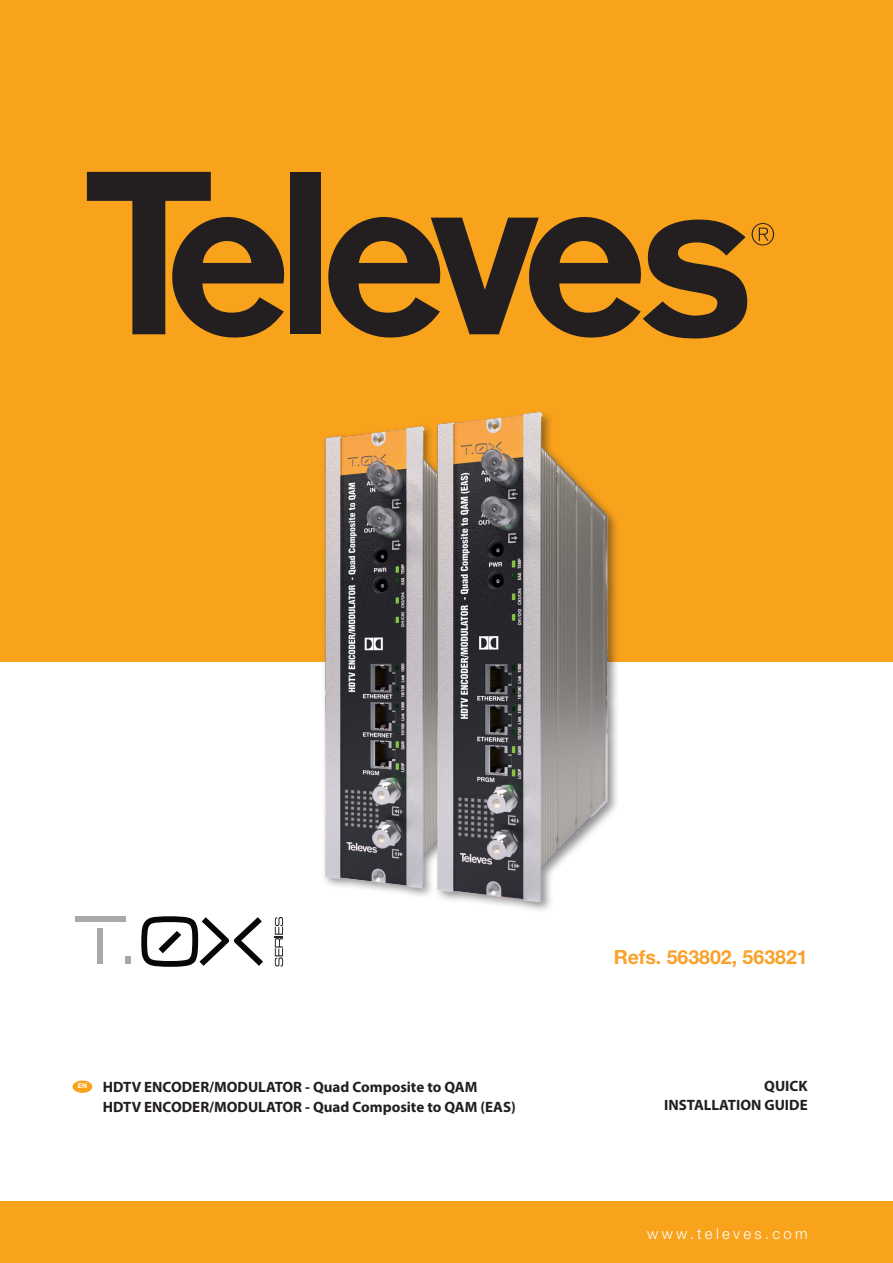
<style>
.page{position:relative;width:893px;height:1263px;background:#fff}
.page>*{position:absolute;margin:0;border:0;box-sizing:border-box;transform-origin:0 0}
.t1{font:700 19.5px "Helvetica Neue LT Std";color:#f9a128}
.t2{font:700 15px/19.5px "Myriad Pro";color:#231f20}
.t3{font:300 15px "Helvetica Neue";letter-spacing:.22em;color:#fff}
.t4{font:700 6.75px "Helvetica Neue LT Std";color:#fff}
</style>
<div class="page">
<div style="left:0;top:1201px;width:893px;height:62px;background:#f9a21c"></div>
<div style="left:0;top:0;width:893px;height:661px;background:#f9a21c"></div>
<div style="left:73px;top:1080px;width:19px;height:13px;background:#f9a21c;border-radius:50%"></div>
<div style="left:290px;top:172px;width:31px;height:161px;background:#231f20"></div>
<svg style="left:87px;top:172px;width:198px;height:166px"></svg>
<svg style="left:328px;top:217px;width:446px;height:121px"></svg>
<img style="left:304px;top:426px;width:111px;height:469px">
<img style="left:415px;top:411px;width:216px;height:500px">
<svg style="left:275px;top:917px;width:8px;height:49px"></svg>
<div style="left:75px;top:916px;width:51px;height:6px;background:#a8a9ad"></div>
<div style="left:97px;top:929px;width:6px;height:35px;background:#a8a9ad"></div>
<div style="left:125px;top:956px;width:6px;height:8px;background:#a8a9ad"></div>
<svg style="left:141px;top:916px;width:122px;height:51px"></svg>
<p class="t4" style="left:78px;top:1082px;width:11px">EN</p>
<p class="t2" style="left:103px;top:1077px;width:415px">HDTV ENCODER/MODULATOR - Quad Composite to QAM<br>HDTV ENCODER/MODULATOR - Quad Composite to QAM (EAS)</p>
<h1 class="t1" style="left:614px;top:945px;width:196px">Refs. 563802, 563821</h1>
<p class="t2" style="left:664px;top:1075px;width:145px;text-align:right">QUICK<br>INSTALLATION GUIDE</p>
<p class="t3" style="left:647px;top:1224px;width:162px">www.televes.com</p>
</div>
